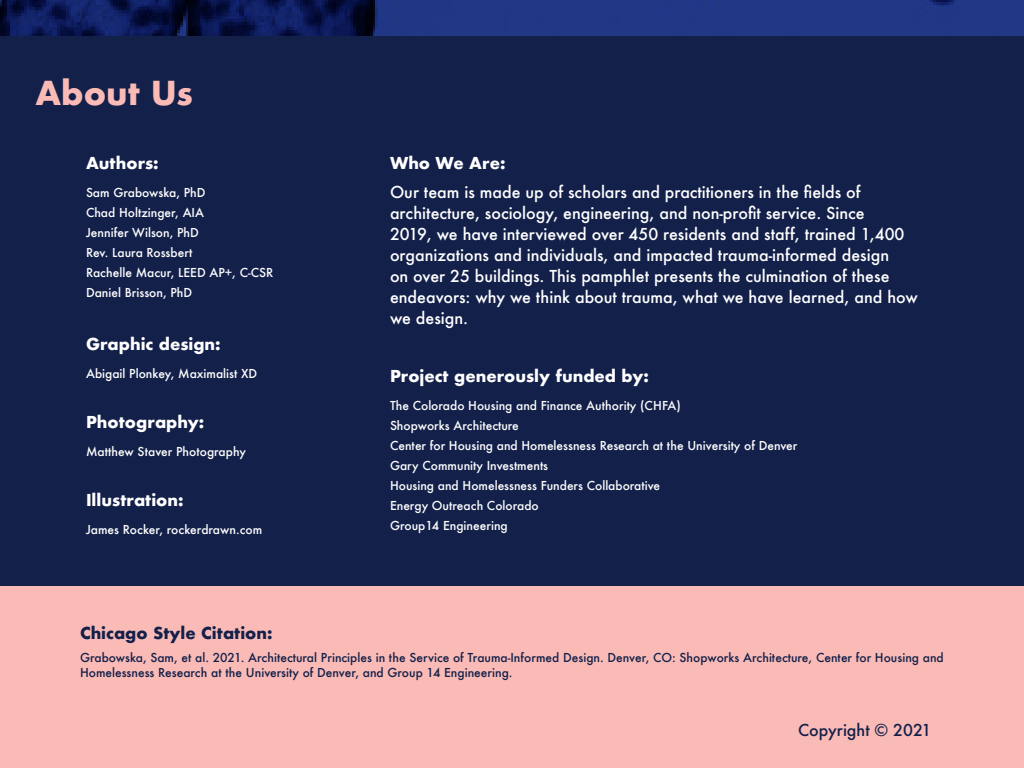
<style>
.page{position:relative;width:1024px;height:768px;background:#fff}
.page>*{position:absolute;margin:0;border:0;box-sizing:border-box;transform-origin:0 0}
.Index_Page_Titles_Te{font:700 32.1px "Futura";letter-spacing:-.005em;color:#fabbb6}
.t1{font:500 16px/21px "Futura";color:#fff}
.t2{font:700 16px "Futura";color:#fff}
.t3{font:700 16px "Futura";color:#13204a}
.t4{font:500 16px "Futura";color:#13204a}
.t5{font:500 12px "Futura";color:#fff}
.t6{font:500 12px/15px "Futura";color:#13204a}
</style>
<div class="page">
<div style="left:0;top:586px;width:1024px;height:182px;background:#fabbb6"></div>
<div style="left:0;top:0;width:1024px;height:586px;background:#13204a"></div>
<img style="left:0;top:0;width:1024px;height:36px">
<p class="Index_Page_Titles_Te" style="left:35px;top:70px;width:159px">About Us</p>
<p class="t2" style="left:86px;top:152px;width:74px">Authors:</p>
<p class="t5" style="left:86px;top:185px;width:121px">Sam Grabowska, PhD</p>
<p class="t5" style="left:86px;top:205px;width:120px">Chad Holtzinger, AIA</p>
<p class="t5" style="left:86px;top:225px;width:114px">Jennifer Wilson, PhD</p>
<p class="t5" style="left:86px;top:245px;width:108px">Rev. Laura Rossbert</p>
<p class="t5" style="left:86px;top:265px;width:189px">Rachelle Macur, LEED AP+, C-CSR</p>
<p class="t5" style="left:86px;top:285px;width:108px">Daniel Brisson, PhD</p>
<p class="t2" style="left:86px;top:332px;width:136px">Graphic design:</p>
<p class="t5" style="left:86px;top:365px;width:173px">Abigail Plonkey, Maximalist XD</p>
<p class="t2" style="left:86px;top:410px;width:120px">Photography:</p>
<p class="t5" style="left:86px;top:443px;width:161px">Matthew Staver Photography</p>
<p class="t2" style="left:86px;top:488px;width:99px">Illustration:</p>
<p class="t5" style="left:86px;top:521px;width:178px">James Rocker, rockerdrawn.com</p>
<p class="t2" style="left:390px;top:152px;width:117px">Who We Are:</p>
<p class="t1" style="left:390px;top:182px;width:529px">Our team is made up of scholars and practitioners in the fields of architecture, sociology, engineering, and non-profit service. Since<br>2019, we have interviewed over 450 residents and staff, trained 1,400 organizations and individuals, and impacted trauma-informed design<br>on over 25 buildings. This pamphlet presents the culmination of these endeavors: why we think about trauma, what we have learned, and how we design.</p>
<p class="t2" style="left:390px;top:364px;width:261px">Project generously funded by:</p>
<p class="t5" style="left:390px;top:397px;width:292px">The Colorado Housing and Finance Authority (CHFA)</p>
<p class="t5" style="left:390px;top:417px;width:130px">Shopworks Architecture</p>
<p class="t5" style="left:390px;top:437px;width:409px">Center for Housing and Homelessness Research at the University of Denver</p>
<p class="t5" style="left:390px;top:457px;width:160px">Gary Community Investments</p>
<p class="t5" style="left:390px;top:477px;width:272px">Housing and Homelessness Funders Collaborative</p>
<p class="t5" style="left:390px;top:497px;width:150px">Energy Outreach Colorado</p>
<p class="t5" style="left:390px;top:517px;width:119px">Group14 Engineering</p>
<p class="t3" style="left:80px;top:622px;width:194px">Chicago Style Citation:</p>
<p class="t6" style="left:80px;top:650px;width:865px">Grabowska, Sam, et al. 2021. Architectural Principles in the Service of Trauma-Informed Design. Denver, CO: Shopworks Architecture, Center for Housing and<br>Homelessness Research at the University of Denver, and Group 14 Engineering.</p>
<p class="t4" style="left:798px;top:719px;width:135px">Copyright © 2021</p>
</div>
